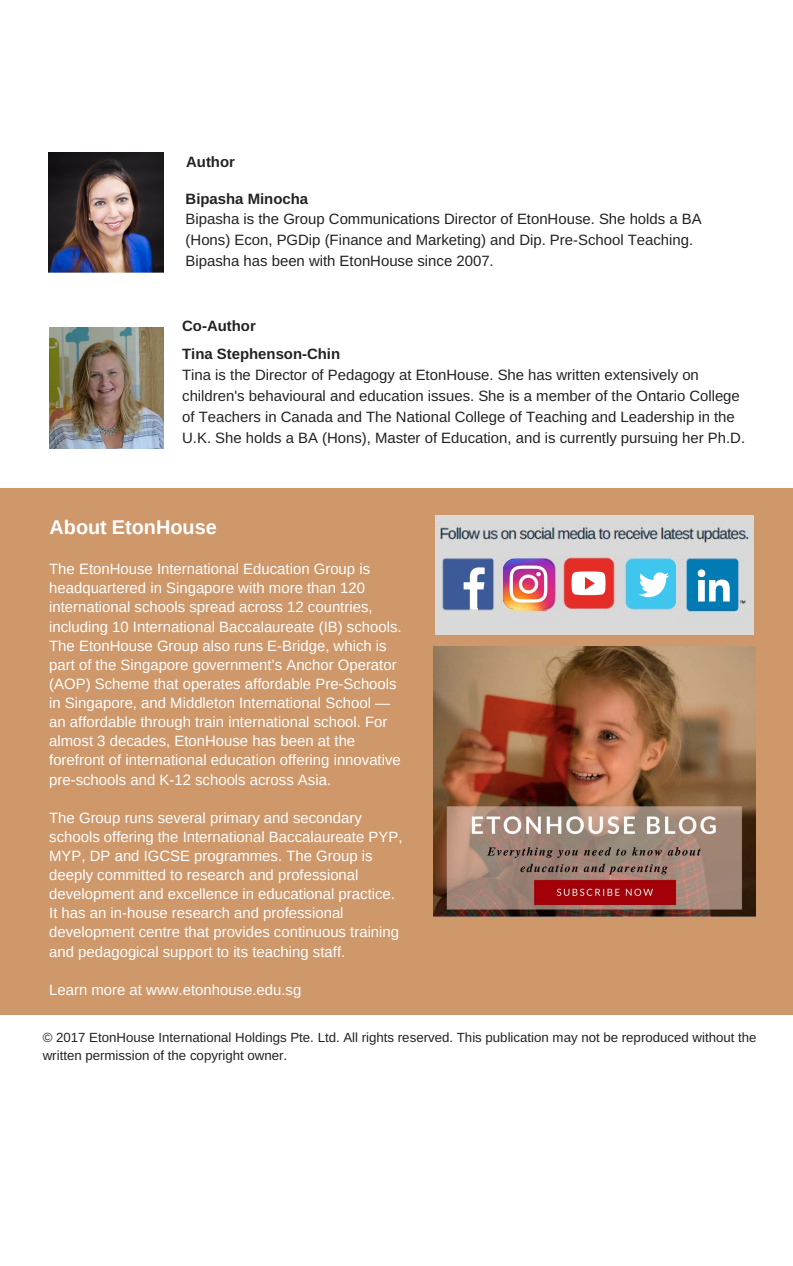
<style>
.page{position:relative;width:793px;height:1266px;background:#fff}
.page>*{position:absolute;margin:0;border:0;box-sizing:border-box;transform-origin:0 0}
.t1{font:700 19.88px "Arimo";color:#fff}
.t2{font:14.92px/19.1px "Arimo";color:#fff}
.t3{font:14.92px/20.8px "Arimo";color:#222}
.t4{font:700 14.92px/28px "Arimo";color:#222}
.t5{font:13.27px/18.5px "Arimo";color:#222}
</style>
<div class="page">
<div style="left:0;top:488px;width:793px;height:527px;background:#ce986b"></div>
<img style="left:49px;top:152px;width:114px;height:120px">
<img style="left:433px;top:646px;width:323px;height:270px">
<img style="left:435px;top:516px;width:318px;height:118px">
<div style="left:444px;top:560px;width:48px;height:48px;background:#3d5a98;border-radius:3px"></div>
<svg style="left:463px;top:567px;width:22px;height:41px"></svg>
<img style="left:504px;top:559px;width:49px;height:49px">
<div style="left:564px;top:559px;width:48px;height:48px;background:#e52d27;border-radius:7px"></div>
<svg style="left:571px;top:571px;width:34px;height:24px"></svg>
<div style="left:628px;top:560px;width:48px;height:48px;background:#3fc6ee;border-radius:7px"></div>
<svg style="left:639px;top:572px;width:30px;height:25px"></svg>
<div style="left:690px;top:562px;width:47px;height:47px;background:#027bb5"></div>
<svg style="left:697px;top:569px;width:33px;height:32px"></svg>
<img style="left:49px;top:327px;width:114px;height:121px">
<p class="t4" style="left:186px;top:148px;width:50px">Author</p>
<p class="t4" style="left:186px;top:184px;width:124px">Bipasha Minocha</p>
<p class="t3" style="left:186px;top:209px;width:517px">Bipasha is the Group Communications Director of EtonHouse. She holds a BA (Hons) Econ, PGDip (Finance and Marketing) and Dip. Pre-School Teaching.<br>Bipasha has been with EtonHouse since 2007.</p>
<p class="t4" style="left:182px;top:312px;width:159px">Co-Author<br>Tina Stephenson-Chin</p>
<p class="t3" style="left:182px;top:364px;width:564px">Tina is the Director of Pedagogy at EtonHouse. She has written extensively on children's behavioural and education issues. She is a member of the Ontario College of Teachers in Canada and The National College of Teaching and Leadership in the U.K. She holds a BA (Hons), Master of Education, and is currently pursuing her Ph.D.</p>
<h1 class="t1" style="left:49px;top:514px;width:169px">About EtonHouse</h1>
<p class="t2" style="left:49px;top:559px;width:354px">The EtonHouse International Education Group is headquartered in Singapore with more than 120 international schools spread across 12 countries, including 10 International Baccalaureate (IB) schools.<br>The EtonHouse Group also runs E-Bridge, which is part of the Singapore government’s Anchor Operator (AOP) Scheme that operates affordable Pre-Schools in Singapore, and Middleton International School — an affordable through train international school. For almost 3 decades, EtonHouse has been at the forefront of international education offering innovative pre-schools and K-12 schools across Asia.</p>
<p class="t2" style="left:49px;top:808px;width:355px">The Group runs several primary and secondary schools offering the International Baccalaureate PYP, MYP, DP and IGCSE programmes. The Group is deeply committed to research and professional development and excellence in educational practice.<br>It has an in-house research and professional development centre that provides continuous training and pedagogical support to its teaching staff.</p>
<p class="t2" style="left:49px;top:980px;width:254px">Learn more at www.etonhouse.edu.sg</p>
<p class="t5" style="left:43px;top:1027px;width:715px">© 2017 EtonHouse International Holdings Pte. Ltd. All rights reserved. This publication may not be reproduced without the written permission of the copyright owner.</p>
</div>
